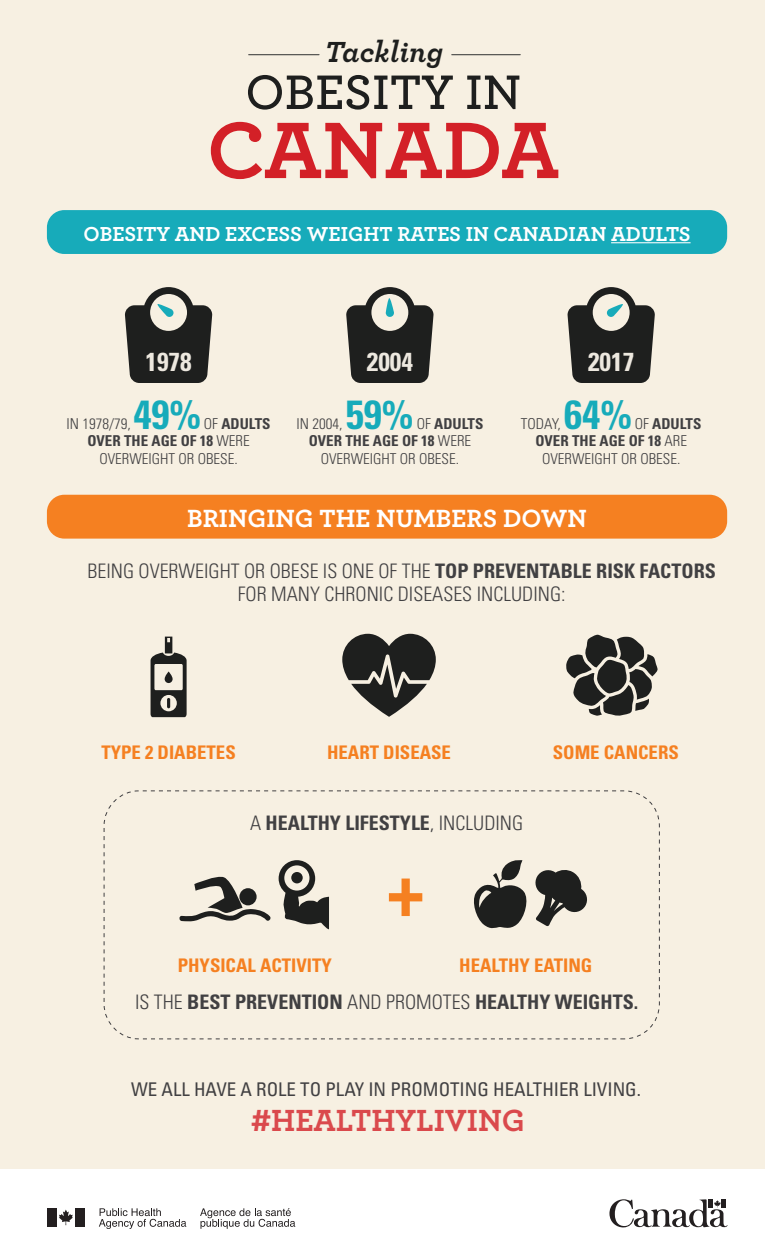
<style>
.page{position:relative;width:765px;height:1260px;background:#fff}
.page>*{position:absolute;margin:0;border:0;box-sizing:border-box;transform-origin:0 0}
.t1{font:700 83.88px "Archer";color:#d32027}
.t2{font:600 50.88px "Archer";color:#1e1f1e}
.t3{font:700 condensed 40.62px "Univers LT Std";color:#17abba}
.t4{font:700 32.12px "Archer";color:#d32027}
.t5{font:italic 700 30.5px "Archer";color:#1e1f1e}
.t6{font:700 26.12px "Archer";color:#fff}
.t7{font:700 condensed 26px "Univers LT Std";color:#ede8df}
.t8{font:700 21.25px "Archer";color:#fff}
.t9{font:300 condensed 20px/22.5px "Univers LT Std";color:#414042;text-align:center}
.t10{font:700 condensed 20px "Univers LT Std";color:#414042}
.t11{font:condensed 18.88px "Univers LT Std";color:#414042}
.t12{font:700 condensed 18.75px "Univers LT Std";color:#f58021}
.t13{font:300 condensed 15px "Univers LT Std";color:#414042}
.t14{font:700 condensed 15px "Univers LT Std";color:#414042}
.s1{font-weight:300}
.s2{font-weight:700}
</style>
<div class="page">
<div style="left:0;top:0;width:765px;height:1169px;background:#f7f0e2"></div>
<div style="left:47px;top:210px;width:680px;height:44px;background:#17abba;border-radius:17px"></div>
<hr style="left:611px;top:242px;width:80px;height:1px;background:#fff">
<div style="left:47px;top:495px;width:680px;height:44px;background:#f58021;border-radius:17px"></div>
<hr style="left:249px;top:54px;width:70px;height:1px;background:#323333">
<hr style="left:452px;top:54px;width:68px;height:1px;background:#323333">
<svg style="left:474px;top:860px;width:113px;height:69px"></svg>
<svg style="left:125px;top:287px;width:87px;height:96px"></svg>
<svg style="left:346px;top:287px;width:88px;height:96px"></svg>
<svg style="left:568px;top:287px;width:87px;height:96px"></svg>
<svg style="left:151px;top:637px;width:36px;height:80px"></svg>
<svg style="left:342px;top:634px;width:94px;height:83px"></svg>
<svg style="left:566px;top:635px;width:92px;height:81px"></svg>
<svg style="left:179px;top:876px;width:92px;height:46px"></svg>
<svg style="left:279px;top:860px;width:50px;height:69px"></svg>
<div style="left:291px;top:872px;width:12px;height:11px;background:#1e1f1e;border-radius:50%"></div>
<svg style="left:389px;top:879px;width:33px;height:37px"></svg>
<svg style="left:609px;top:1199px;width:119px;height:29px"></svg>
<div style="left:48px;top:1208px;width:9px;height:19px;background:#231f20"></div>
<svg style="left:59px;top:1210px;width:14px;height:15px"></svg>
<div style="left:75px;top:1208px;width:9px;height:19px;background:#231f20"></div>
<svg style="left:99px;top:1208px;width:87px;height:21px"></svg>
<svg style="left:200px;top:1208px;width:95px;height:21px"></svg>
<div style="left:104px;top:790px;width:556px;height:249px;border:1px dashed #414042;border-radius:35px"></div>
<h3 class="t5" style="left:325px;top:28px;width:120px">Tackling</h3>
<h2 class="t2" style="left:245px;top:54px;width:277px">OBESITY IN</h2>
<h1 class="t1" style="left:207px;top:84px;width:354px">CANADA</h1>
<p class="t8" style="left:84px;top:217px;width:609px">OBESITY AND EXCESS WEIGHT RATES IN CANADIAN ADULTS</p>
<h3 class="t7" style="left:145px;top:346px;width:48px">1978</h3>
<h3 class="t7" style="left:367px;top:346px;width:48px">2004</h3>
<h3 class="t7" style="left:588px;top:346px;width:48px">2017</h3>
<h3 class="t3" style="left:133px;top:390px;width:69px">49%</h3>
<p class="t14" style="left:204px;top:414px;width:68px"><span class="s1">OF</span> ADULTS</p>
<p class="t14" style="left:87px;top:432px;width:164px">OVER THE AGE OF 18 <span class="s1">WERE</span></p>
<p class="t13" style="left:99px;top:450px;width:140px">OVERWEIGHT OR OBESE.</p>
<p class="t13" style="left:67px;top:415px;width:66px">IN 1978/79,</p>
<h3 class="t3" style="left:346px;top:390px;width:69px">59%</h3>
<p class="t14" style="left:417px;top:414px;width:68px"><span class="s1">OF</span> ADULTS</p>
<p class="t14" style="left:309px;top:432px;width:164px">OVER THE AGE OF 18 <span class="s1">WERE</span></p>
<p class="t13" style="left:321px;top:450px;width:140px">OVERWEIGHT OR OBESE.</p>
<p class="t13" style="left:297px;top:415px;width:47px">IN 2004,</p>
<h3 class="t3" style="left:564px;top:390px;width:69px">64%</h3>
<p class="t14" style="left:635px;top:414px;width:68px"><span class="s1">OF</span> ADULTS</p>
<p class="t14" style="left:535px;top:432px;width:153px">OVER THE AGE OF 18 <span class="s1">ARE</span></p>
<p class="t13" style="left:542px;top:450px;width:140px">OVERWEIGHT OR OBESE.</p>
<p class="t13" style="left:521px;top:415px;width:41px">TODAY,</p>
<h3 class="t6" style="left:187px;top:497px;width:401px">BRINGING THE NUMBERS DOWN</h3>
<p class="t9" style="left:87px;top:560px;width:630px">BEING OVERWEIGHT OR OBESE IS ONE OF THE <span class="s2">TOP PREVENTABLE RISK FACTORS<br></span>FOR MANY CHRONIC DISEASES INCLUDING:</p>
<p class="t12" style="left:101px;top:740px;width:136px">TYPE 2 DIABETES</p>
<p class="t12" style="left:327px;top:740px;width:125px">HEART DISEASE</p>
<p class="t12" style="left:553px;top:740px;width:128px">SOME CANCERS</p>
<p class="t10" style="left:250px;top:810px;width:275px"><span class="s1">A</span> HEALTHY LIFESTYLE<span class="s1">, INCLUDING</span></p>
<p class="t12" style="left:178px;top:954px;width:156px">PHYSICAL ACTIVITY</p>
<p class="t12" style="left:459px;top:954px;width:135px">HEALTHY EATING</p>
<p class="t10" style="left:135px;top:989px;width:505px"><span class="s1">IS THE</span> BEST PREVENTION <span class="s1">AND PROMOTES</span> HEALTHY WEIGHTS.</p>
<p class="t11" style="left:131px;top:1077px;width:511px">WE ALL HAVE A ROLE TO PLAY IN PROMOTING HEALTHIER LIVING.</p>
<h3 class="t4" style="left:251px;top:1095px;width:276px">#HEALTHYLIVING</h3>
</div>
